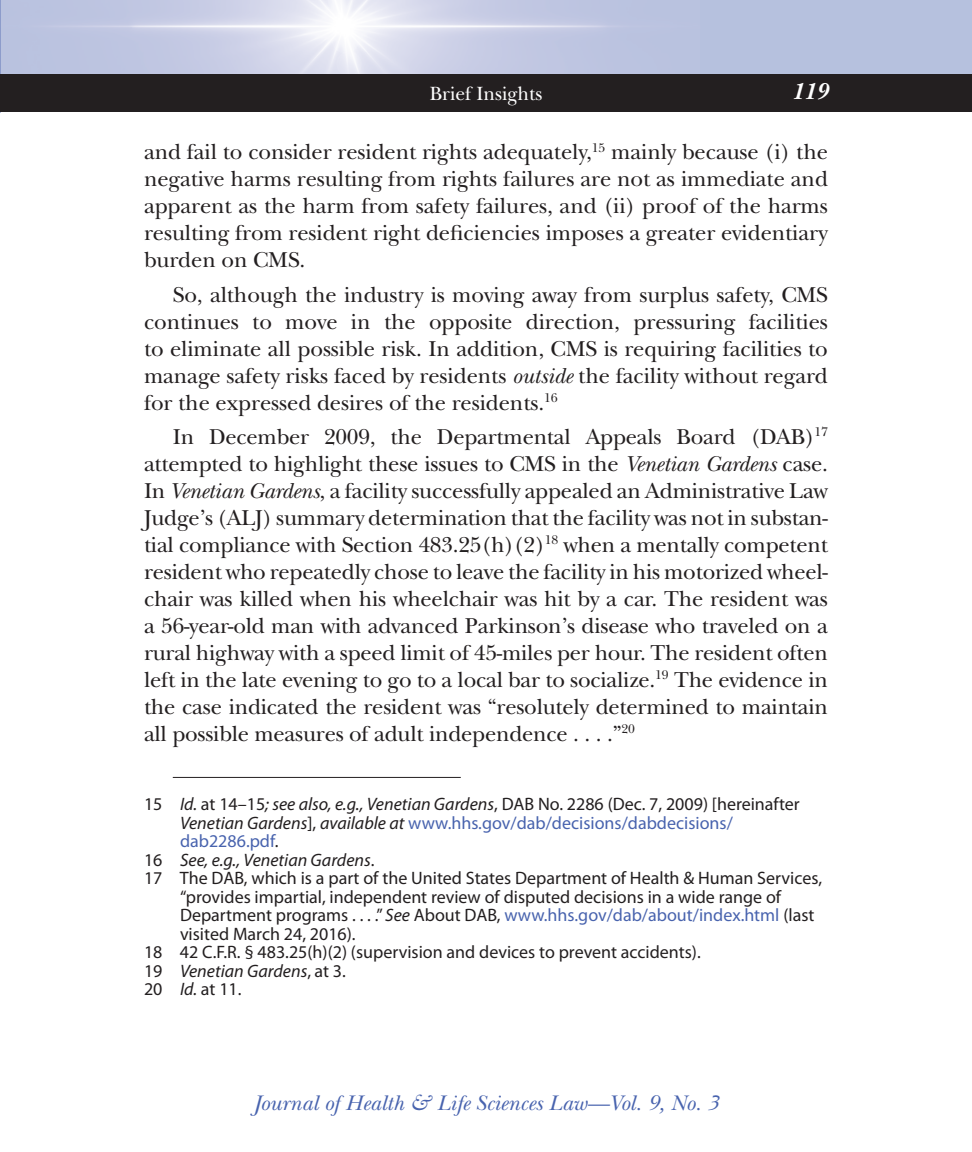
<style>
.page{position:relative;width:972px;height:1152px;background:#fff}
.page>*{position:absolute;margin:0;border:0;box-sizing:border-box;transform-origin:0 0}
.t1{font:italic 700 24px "New Baskerville Std";color:#fff}
.BODY_Text{font:22.4px/27px "New Baskerville Std";letter-spacing:-.005em;color:#231f20;text-align:justify}
.t2{font:italic 22px "New Baskerville Std";color:#4863ae}
.t3{font:20px "New Baskerville Std";color:#fff}
.Footnote_text{font:18px/18.4px "Myriad Pro";color:#231f20}
.Footnote_text-2{font:italic 18px/18.4px "Myriad Pro";color:#231f20}
.s1{font-style:italic}
.s2{font-style:normal}
.s3{font-style:normal;color:#4863ae}
.s4{color:#4863ae}
</style>
<div class="page">
<img style="left:0;top:0;width:972px;height:75px">
<div style="left:0;top:75px;width:972px;height:37px;background:#231f20"></div>
<hr style="left:173px;top:777px;width:288px;height:1px;background:#231f20">
<p class="t3" style="left:430px;top:81px;width:114px">Brief Insights</p>
<p class="t1" style="left:792px;top:78px;width:37px">119</p>
<p class="BODY_Text" style="left:144px;top:139px;width:686px">and fail to consider resident rights adequately,<sup>15</sup> mainly because (i) the negative harms resulting from rights failures are not as immediate and apparent as the harm from safety failures, and (ii) proof of the harms resulting from resident right deficiencies imposes a greater evidentiary burden on CMS.</p>
<p class="BODY_Text" style="left:144px;top:281px;width:686px;text-indent:29px">So, although the industry is moving away from surplus safety, CMS continues to move in the opposite direction, pressuring facilities to eliminate all possible risk. In addition, CMS is requiring facilities to manage safety risks faced by residents <span class="s1">outside</span> the facility without regard for the expressed desires of the residents.<sup>16</sup></p>
<p class="BODY_Text" style="left:144px;top:423px;width:686px;text-indent:29px">In December 2009, the Departmental Appeals Board (DAB)<sup>17 </sup>attempted to highlight these issues to CMS in the <span class="s1">Venetian Gardens</span> case.<br>In <span class="s1">Venetian Gardens</span>, a facility successfully appealed an Administrative Law Judge’s (ALJ) summary determination that the facility was not in substan&shy;tial compliance with Section 483.25(h)(2)<sup>18</sup> when a mentally competent resident who repeatedly chose to leave the facility in his motorized wheel&shy;chair was killed when his wheelchair was hit by a car. The resident was a 56-year-old man with advanced Parkinson’s disease who traveled on a rural highway with a speed limit of 45-miles per hour. The resident often left in the late evening to go to a local bar to socialize.<sup>19</sup> The evidence in the case indicated the resident was “resolutely determined to maintain all possible measures of adult independence . . . .”<sup>20</sup></p>
<p class="Footnote_text-2" style="left:180px;top:795px;width:621px;text-indent:-36px"><span class="s2">15</span> Id. <span class="s2">at 14–15</span>; see also, e.g., Venetian Gardens<span class="s2">, DAB No. 2286 (Dec. 7, 2009) [hereinafter<br></span>Venetian Gardens<span class="s2">],</span> available at <span class="s3">www.hhs.gov/dab/decisions/dabdecisions/ dab2286.pdf</span><span class="s2">.</span></p>
<p class="Footnote_text-2" style="left:144px;top:850px;width:232px"><span class="s2">16</span> See, e.g., Venetian Gardens<span class="s2">.</span></p>
<p class="Footnote_text" style="left:180px;top:869px;width:644px;text-indent:-36px">17 The DAB, which is a part of the United States Department of Health &amp; Human Services, “provides impartial, independent review of disputed decisions in a wide range of Department programs . . . .” <span class="s1">See</span> About DAB, <span class="s4">www.hhs.gov/dab/about/index.html</span> (last visited March 24, 2016).</p>
<p class="Footnote_text" style="left:144px;top:943px;width:558px">18 42 C.F.R. § 483.25(h)(2) (supervision and devices to prevent accidents).</p>
<p class="Footnote_text-2" style="left:144px;top:961px;width:203px"><span class="s2">19</span> Venetian Gardens<span class="s2">, at 3.</span></p>
<p class="Footnote_text" style="left:144px;top:980px;width:99px">20 <span class="s1">Id.</span> at 11.</p>
<p class="t2" style="left:253px;top:1090px;width:467px">Journal of Health &amp; Life Sciences Law—Vol. 9, No. 3</p>
</div>
